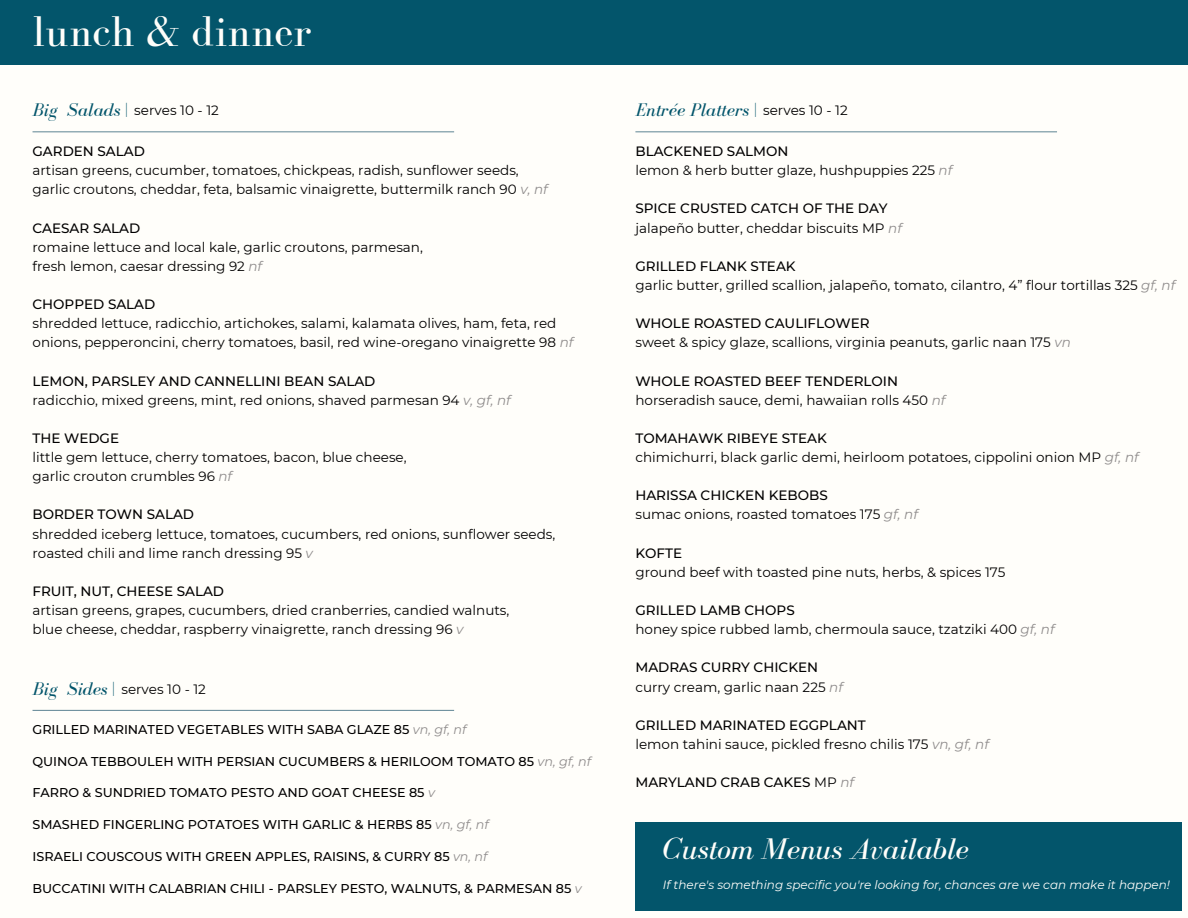
<style>
.page{position:relative;width:1188px;height:918px;background:#fffefa}
.page>*{position:absolute;margin:0;border:0;box-sizing:border-box;transform-origin:0 0}
.t1{font:44.25px "Bodoni FLF";color:#fffefa}
.t2{font:italic 30.75px "Bodoni FLF";color:#fffefa}
.t3{font:italic 18.9px "Bodoni FLF";color:#03556b}
.t4{font:13.5px/19.2px "Montserrat";color:#000}
.t5{font:500 13.5px "Montserrat";color:#000}
.t6{font:500 12.75px "Montserrat";color:#000}
.t7{font:italic 12px "Montserrat";color:#fffefa}
.s1{font-style:normal}
.s2{font-weight:500}
.s3{font-style:italic;color:#8f8c8c}
.s4{font-weight:400;font-style:italic;color:#8f8c8c}
.s5{font-weight:400}
</style>
<div class="page">
<div style="left:0;top:0;width:1188px;height:64px;background:#03556b"></div>
<div style="left:635px;top:822px;width:547px;height:89px;background:#03556b"></div>
<hr style="left:33px;top:131px;width:421px;height:1px;background:#70929f">
<hr style="left:635px;top:131px;width:422px;height:1px;background:#70929f">
<hr style="left:33px;top:710px;width:421px;height:1px;background:#70929f">
<h4 class="t1" style="left:33px;top:8px;width:280px">lunch &amp; dinner</h4>
<h3 class="t3" style="left:33px;top:100px;width:97px">Big Salads <span class="s1">|</span></h3>
<h4 class="t4" style="left:134px;top:101px;width:86px">serves 10 - 12</h4>
<h4 class="t3" style="left:635px;top:100px;width:123px">Entrée Platters <span class="s1">|</span></h4>
<h4 class="t4" style="left:763px;top:101px;width:86px">serves 10 - 12</h4>
<h1 class="t4" style="left:33px;top:142px;width:517px"><span class="s2">GARDEN SALAD<br></span>artisan greens, cucumber, tomatoes, chickpeas, radish, sunflower seeds, garlic croutons, cheddar, feta, balsamic vinaigrette, buttermilk ranch 90 <span class="s3">v, nf</span></h1>
<h3 class="t4" style="left:33px;top:218px;width:392px"><span class="s2">CAESAR SALAD<br></span>romaine lettuce and local kale, garlic croutons, parmesan, fresh lemon, caesar dressing 92 <span class="s3">nf</span></h3>
<h4 class="t4" style="left:33px;top:295px;width:542px"><span class="s2">CHOPPED SALAD<br></span>shredded lettuce, radicchio, artichokes, salami, kalamata olives, ham, feta, red onions, pepperoncini, cherry tomatoes, basil, red wine-oregano vinaigrette 98 <span class="s3">nf</span></h4>
<h3 class="t4" style="left:33px;top:371px;width:480px"><span class="s2">LEMON, PARSLEY AND CANNELLINI BEAN SALAD<br></span>radicchio, mixed greens, mint, red onions, shaved parmesan 94 <span class="s3">v, gf, nf</span></h3>
<h4 class="t4" style="left:33px;top:428px;width:376px"><span class="s2">THE WEDGE<br></span>little gem lettuce, cherry tomatoes, bacon, blue cheese, garlic crouton crumbles 96 <span class="s3">nf</span></h4>
<h4 class="t4" style="left:33px;top:505px;width:524px"><span class="s2">BORDER TOWN SALAD<br></span>shredded iceberg lettuce, tomatoes, cucumbers, red onions, sunflower seeds, roasted chili and lime ranch dressing 95 <span class="s3">v</span></h4>
<h4 class="t4" style="left:33px;top:581px;width:478px"><span class="s2">FRUIT, NUT, CHEESE SALAD<br></span>artisan greens, grapes, cucumbers, dried cranberries, candied walnuts, blue cheese, cheddar, raspberry vinaigrette, ranch dressing 96 <span class="s3">v</span></h4>
<p class="t3" style="left:33px;top:678px;width:84px">Big Sides <span class="s1">|</span></p>
<h2 class="t4" style="left:121px;top:679px;width:86px">serves 10 - 12</h2>
<h4 class="t6" style="left:33px;top:721px;width:436px">GRILLED MARINATED VEGETABLES WITH SABA GLAZE 85 <span class="s4">vn, gf, nf</span></h4>
<h4 class="t6" style="left:33px;top:753px;width:560px">QUINOA TEBBOULEH WITH PERSIAN CUCUMBERS &amp; HERILOOM TOMATO 85 <span class="s4">vn, gf, nf</span></h4>
<h4 class="t6" style="left:33px;top:785px;width:404px">FARRO &amp; SUNDRIED TOMATO PESTO AND GOAT CHEESE 85 <span class="s4">v</span></h4>
<h4 class="t6" style="left:33px;top:817px;width:458px">SMASHED FINGERLING POTATOES WITH GARLIC &amp; HERBS 85 <span class="s4">vn, gf, nf</span></h4>
<h4 class="t6" style="left:33px;top:849px;width:457px">ISRAELI COUSCOUS WITH GREEN APPLES, RAISINS, &amp; CURRY 85 <span class="s4">vn, nf</span></h4>
<h4 class="t6" style="left:33px;top:881px;width:551px">BUCCATINI WITH CALABRIAN CHILI - PARSLEY PESTO, WALNUTS, &amp; PARMESAN 85 <span class="s4">v</span></h4>
<h4 class="t4" style="left:635px;top:142px;width:318px"><span class="s2">BLACKENED SALMON<br></span>lemon &amp; herb butter glaze, hushpuppies 225 <span class="s3">nf</span></h4>
<h4 class="t4" style="left:635px;top:199px;width:268px"><span class="s2">SPICE CRUSTED CATCH OF THE DAY </span>jalapeño butter, cheddar biscuits MP <span class="s3">nf</span></h4>
<h4 class="t4" style="left:635px;top:256px;width:541px"><span class="s2">GRILLED FLANK STEAK<br></span>garlic butter, grilled scallion, jalapeño, tomato, cilantro, 4” flour tortillas 325 <span class="s3">gf, nf</span></h4>
<h4 class="t4" style="left:635px;top:314px;width:437px"><span class="s2">WHOLE ROASTED CAULIFLOWER<br></span>sweet &amp; spicy glaze, scallions, virginia peanuts, garlic naan 175 <span class="s3">vn</span></h4>
<h4 class="t4" style="left:635px;top:371px;width:311px"><span class="s2">WHOLE ROASTED BEEF TENDERLOIN </span>horseradish sauce, demi, hawaiian rolls 450 <span class="s3">nf</span></h4>
<h4 class="t4" style="left:635px;top:428px;width:505px"><span class="s2">TOMAHAWK RIBEYE STEAK<br></span>chimichurri, black garlic demi, heirloom potatoes, cippolini onion MP <span class="s3">gf, nf</span></h4>
<h4 class="t4" style="left:635px;top:486px;width:284px"><span class="s2">HARISSA CHICKEN KEBOBS<br></span>sumac onions, roasted tomatoes 175 <span class="s3">gf, nf</span></h4>
<h4 class="t4" style="left:635px;top:543px;width:372px"><span class="s2">KOFTE<br></span>ground beef with toasted pine nuts, herbs, &amp; spices 175</h4>
<h4 class="t4" style="left:635px;top:601px;width:421px"><span class="s2">GRILLED LAMB CHOPS<br></span>honey spice rubbed lamb, chermoula sauce, tzatziki 400 <span class="s3">gf, nf</span></h4>
<h4 class="t4" style="left:635px;top:658px;width:209px"><span class="s2">MADRAS CURRY CHICKEN </span>curry cream, garlic naan 225 <span class="s3">nf</span></h4>
<h4 class="t4" style="left:635px;top:715px;width:355px"><span class="s2">GRILLED MARINATED EGGPLANT<br></span>lemon tahini sauce, pickled fresno chilis 175 <span class="s3">vn, gf, nf</span></h4>
<h4 class="t5" style="left:635px;top:774px;width:220px">MARYLAND CRAB CAKES <span class="s5">MP</span> <span class="s4">nf</span></h4>
<h4 class="t2" style="left:663px;top:832px;width:308px">Custom Menus Available</h4>
<h4 class="t7" style="left:663px;top:877px;width:509px">If there's something specific you're looking for, chances are we can make it happen!</h4>
</div>
